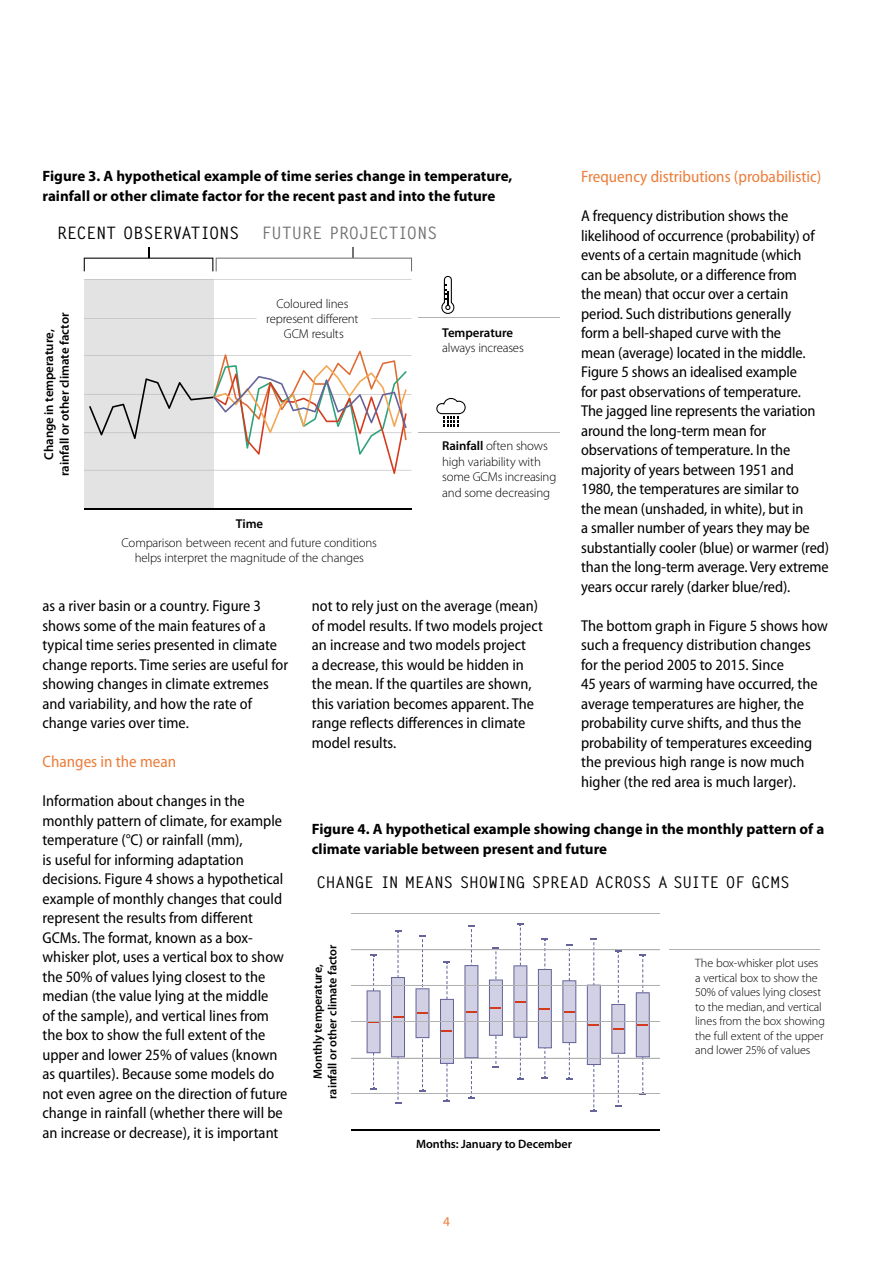
<style>
.page{position:relative;width:893px;height:1263px;background:#fff}
.page>*{position:absolute;margin:0;border:0;box-sizing:border-box;transform-origin:0 0}
.t1{font:700 17.1px "Letter Gothic Std";letter-spacing:-.03em;color:#000}
.t2{font:700 17.1px "Letter Gothic Std";letter-spacing:-.015em;color:#727273}
.t3{font:semi-condensed 16.5px "Myriad Pro";color:#ec7d3b}
.t4{font:700 16.2px "Letter Gothic Std";letter-spacing:-.015em;color:#000}
.t5{font:semi-condensed 15.75px/19.5px "Myriad Pro";color:#000}
.t6{font:700 15px/19.5px "Myriad Pro";color:#000}
.t7{font:13.5px "Myriad Pro";color:#ec7d3b}
.t8{font:300 12.9px/15.5px "Myriad Pro";letter-spacing:-.015em;color:#000;text-align:center}
.t9{font:600 12.9px/15.5px "Myriad Pro";letter-spacing:-.005em;color:#000;text-align:center}
.t10{font:300 12.15px/14.5px "Myriad Pro";letter-spacing:-.015em;color:#000}
.t11{font:600 12.15px/14.5px "Myriad Pro";letter-spacing:-.005em;color:#000;text-align:center}
.s1{font-weight:600}
</style>
<div class="page">
<div style="left:84px;top:280px;width:130px;height:229px;background:#e3e3e4"></div>
<hr style="left:84px;top:279px;width:327px;height:1px;background:#b1b1b2">
<hr style="left:84px;top:318px;width:327px;height:1px;background:#b1b1b2">
<hr style="left:84px;top:355px;width:327px;height:1px;background:#b1b1b2">
<hr style="left:84px;top:394px;width:327px;height:1px;background:#b1b1b2">
<hr style="left:84px;top:432px;width:327px;height:1px;background:#b1b1b2">
<hr style="left:84px;top:470px;width:327px;height:1px;background:#b1b1b2">
<hr style="left:84px;top:508px;width:327px;height:1px;background:#000">
<hr style="left:418px;top:317px;width:142px;height:1px;background:#b1b1b2">
<hr style="left:418px;top:432px;width:142px;height:1px;background:#b1b1b2">
<svg style="left:84px;top:247px;width:328px;height:24px"></svg>
<svg style="left:89px;top:318px;width:318px;height:156px"></svg>
<svg style="left:436px;top:398px;width:30px;height:28px"></svg>
<svg style="left:441px;top:276px;width:13px;height:38px"></svg>
<svg style="left:367px;top:954px;width:14px;height:135px"></svg>
<svg style="left:391px;top:930px;width:14px;height:174px"></svg>
<svg style="left:415px;top:935px;width:14px;height:156px"></svg>
<svg style="left:440px;top:961px;width:14px;height:140px"></svg>
<svg style="left:562px;top:944px;width:14px;height:135px"></svg>
<svg style="left:587px;top:938px;width:14px;height:173px"></svg>
<svg style="left:611px;top:951px;width:14px;height:156px"></svg>
<svg style="left:636px;top:955px;width:14px;height:140px"></svg>
<svg style="left:464px;top:925px;width:14px;height:173px"></svg>
<svg style="left:489px;top:947px;width:14px;height:121px"></svg>
<svg style="left:513px;top:923px;width:14px;height:156px"></svg>
<svg style="left:538px;top:939px;width:14px;height:139px"></svg>
<hr style="left:351px;top:1093px;width:309px;height:1px;background:#b1b1b2">
<hr style="left:351px;top:1058px;width:309px;height:1px;background:#b1b1b2">
<hr style="left:351px;top:1021px;width:309px;height:1px;background:#b1b1b2">
<hr style="left:351px;top:985px;width:309px;height:1px;background:#b1b1b2">
<hr style="left:351px;top:950px;width:309px;height:1px;background:#b1b1b2">
<hr style="left:351px;top:913px;width:309px;height:1px;background:#b1b1b2">
<hr style="left:351px;top:1129px;width:309px;height:1px;background:#000">
<hr style="left:669px;top:950px;width:151px;height:1px;background:#b1b1b2">
<p class="t3" style="left:581px;top:168px;width:242px">Frequency distributions (probabilistic)</p>
<p class="t5" style="left:581px;top:206px;width:250px">A frequency distribution shows the likelihood of occurrence (probability) of events of a certain magnitude (which<br>can be absolute, or a difference from<br>the mean) that occur over a certain period. Such distributions generally<br>form a bell-shaped curve with the<br>mean (average) located in the middle.<br>Figure 5 shows an idealised example<br>for past observations of temperature.<br>The jagged line represents the variation around the long-term mean for observations of temperature. In the majority of years between 1951 and 1980, the temperatures are similar to<br>the mean (unshaded, in white), but in<br>a smaller number of years they may be substantially cooler (blue) or warmer (red) than the long-term average. Very extreme years occur rarely (darker blue/red).</p>
<p class="t5" style="left:581px;top:616px;width:248px">The bottom graph in Figure 5 shows how such a frequency distribution changes for the period 2005 to 2015. Since<br>45 years of warming have occurred, the average temperatures are higher, the probability curve shifts, and thus the probability of temperatures exceeding the previous high range is now much higher (the red area is much larger).</p>
<p class="t6" style="left:43px;top:167px;width:471px">Figure 3. A hypothetical example of time series change in temperature, rainfall or other climate factor for the recent past and into the future</p>
<p class="t1" style="left:57px;top:222px;width:184px">RECENT OBSERVATIONS</p>
<p class="t2" style="left:261px;top:222px;width:177px">FUTURE PROJECTIONS</p>
<p class="t8" style="left:266px;top:296px;width:94px">Coloured lines represent different<br>GCM results</p>
<p class="t9" style="left:41px;top:476px;width:165px;rotate:-90deg">Change in temperature, rainfall or other climate factor</p>
<p class="t9" style="left:442px;top:324px;width:72px">Temperature</p>
<p class="t8" style="left:442px;top:340px;width:83px">always increases</p>
<p class="t8" style="left:442px;top:439px;width:116px;text-align:left"><span class="s1">Rainfall</span> often shows high variability with some GCMs increasing and some decreasing</p>
<p class="t9" style="left:236px;top:516px;width:29px">Time</p>
<p class="t8" style="left:122px;top:535px;width:257px">Comparison between recent and future conditions helps interpret the magnitude of the changes</p>
<p class="t5" style="left:312px;top:596px;width:233px">not to rely just on the average (mean) of model results. If two models project an increase and two models project<br>a decrease, this would be hidden in the mean. If the quartiles are shown, this variation becomes apparent. The range reflects differences in climate model results.</p>
<p class="t5" style="left:43px;top:596px;width:247px">as a river basin or a country. Figure 3 shows some of the main features of a typical time series presented in climate change reports. Time series are useful for showing changes in climate extremes and variability, and how the rate of change varies over time.</p>
<p class="t3" style="left:43px;top:753px;width:135px">Changes in the mean</p>
<p class="t5" style="left:43px;top:791px;width:246px">Information about changes in the monthly pattern of climate, for example temperature (°C) or rainfall (mm),<br>is useful for informing adaptation decisions. Figure 4 shows a hypothetical example of monthly changes that could represent the results from different GCMs. The format, known as a box&shy;whisker plot, uses a vertical box to show the 50% of values lying closest to the median (the value lying at the middle<br>of the sample), and vertical lines from the box to show the full extent of the upper and lower 25% of values (known as quartiles). Because some models do not even agree on the direction of future change in rainfall (whether there will be an increase or decrease), it is important</p>
<p class="t6" style="left:312px;top:819px;width:514px">Figure 4. A hypothetical example showing change in the monthly pattern of a climate variable between present and future</p>
<p class="t4" style="left:316px;top:872px;width:475px">CHANGE IN MEANS SHOWING SPREAD ACROSS A SUITE OF GCMS</p>
<p class="t11" style="left:311px;top:1099px;width:156px;rotate:-90deg">Monthly temperature,<br>rainfall or other climate factor</p>
<p class="t10" style="left:695px;top:956px;width:131px">The box-whisker plot uses a vertical box to show the<br>50% of values lying closest to the median, and vertical lines from the box showing the full extent of the upper and lower 25% of values</p>
<p class="t11" style="left:416px;top:1137px;width:157px">Months: January to December</p>
<p class="t7" style="left:443px;top:1214px;width:8px">4</p>
</div>
